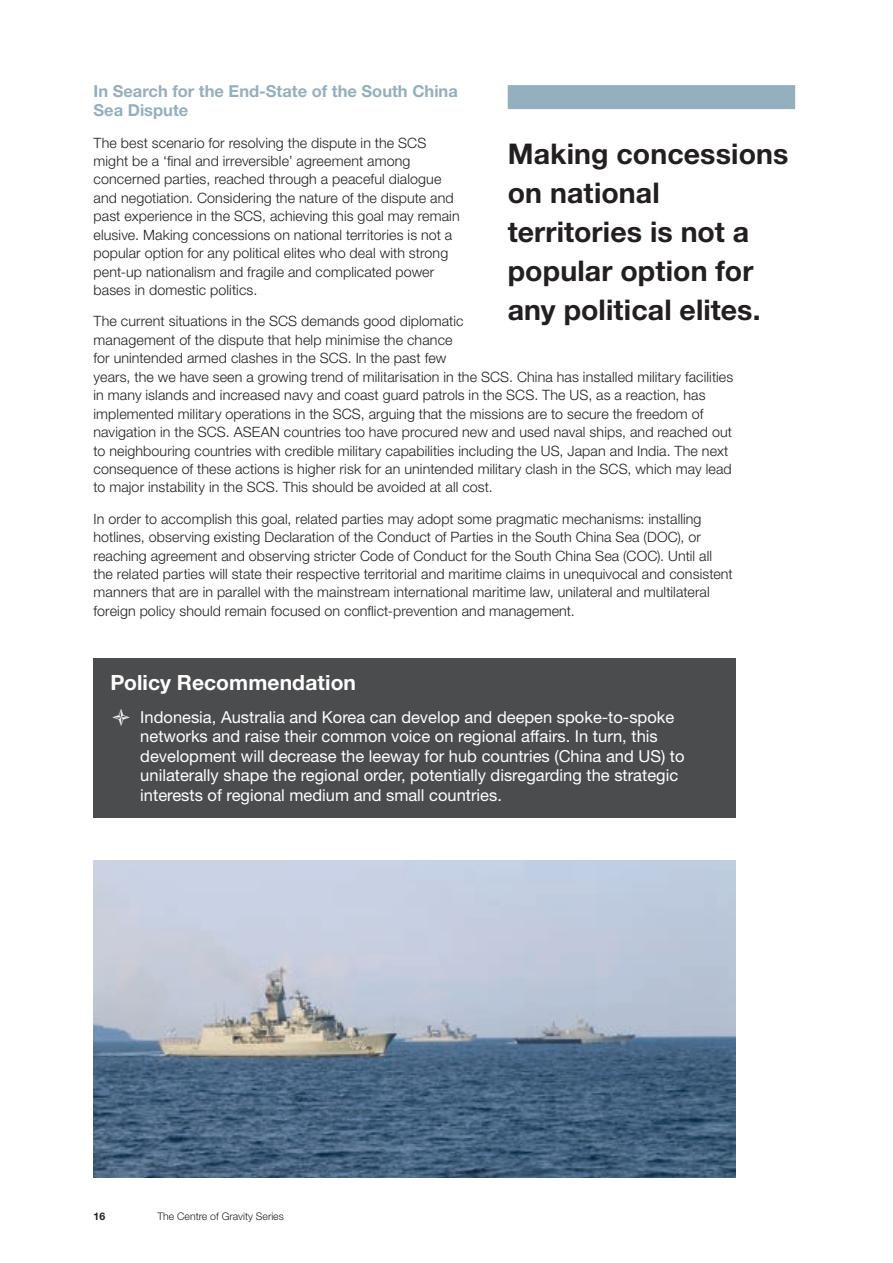
<style>
.page{position:relative;width:893px;height:1263px;background:#fff}
.page>*{position:absolute;margin:0;border:0;box-sizing:border-box;transform-origin:0 0}
.Pull_Quote_SD{font:700 28.5px/39px "Helvetica Neue LT Std";letter-spacing:.005em;color:#231f20}
.box_heading{font:700 21px "Helvetica Neue LT Std";letter-spacing:.005em;color:#fff}
.t1{font:16.5px/19.5px "Helvetica Neue LT Std";color:#fff}
.sub_heading_11_13{font:700 16.5px/19.5px "Helvetica Neue LT Std";color:#94afbd}
.Body_Copy_9_5{font:300 14.25px/18.5px "Helvetica Neue LT Std";letter-spacing:.01em;color:#231f20}
.t2{font:300 10.5px "Helvetica Neue LT Std";color:#231f20}
.t3{font:700 10.5px "Helvetica Neue LT Std";color:#231f20}
</style>
<div class="page">
<div style="left:94px;top:658px;width:642px;height:160px;background:#4b4c4d"></div>
<div style="left:508px;top:85px;width:287px;height:24px;background:#94afbd"></div>
<img style="left:94px;top:860px;width:642px;height:318px">
<p class="sub_heading_11_13" style="left:94px;top:81px;width:366px">In Search for the End-State of the South China<br>Sea Dispute</p>
<p class="Body_Copy_9_5" style="left:94px;top:133px;width:368px">The best scenario for resolving the dispute in the SCS might be a ‘final and irreversible’ agreement among concerned parties, reached through a peaceful dialogue and negotiation. Considering the nature of the dispute and past experience in the SCS, achieving this goal may remain elusive. Making concessions on national territories is not a popular option for any political elites who deal with strong pent-up nationalism and fragile and complicated power bases in domestic politics.</p>
<p class="Body_Copy_9_5" style="left:94px;top:312px;width:641px">The current situations in the SCS demands good diplomatic<br>management of the dispute that help minimise the chance<br>for unintended armed clashes in the SCS. In the past few<br>years, the we have seen a growing trend of militarisation in the SCS. China has installed military facilities in many islands and increased navy and coast guard patrols in the SCS. The US, as a reaction, has implemented military operations in the SCS, arguing that the missions are to secure the freedom of navigation in the SCS. ASEAN countries too have procured new and used naval ships, and reached out to neighbouring countries with credible military capabilities including the US, Japan and India. The next consequence of these actions is higher risk for an unintended military clash in the SCS, which may lead to major instability in the SCS. This should be avoided at all cost.</p>
<p class="Body_Copy_9_5" style="left:94px;top:509px;width:641px">In order to accomplish this goal, related parties may adopt some pragmatic mechanisms: installing hotlines, observing existing Declaration of the Conduct of Parties in the South China Sea (DOC), or reaching agreement and observing stricter Code of Conduct for the South China Sea (COC). Until all the related parties will state their respective territorial and maritime claims in unequivocal and consistent manners that are in parallel with the mainstream international maritime law, unilateral and multilateral foreign policy should remain focused on conflict-prevention and management.</p>
<p class="Pull_Quote_SD" style="left:508px;top:134px;width:282px">Making concessions on national territories is not a popular option for any political elites.</p>
<p class="box_heading" style="left:111px;top:670px;width:247px">Policy Recommendation</p>
<p class="t1" style="left:140px;top:707px;width:546px">Indonesia, Australia and Korea can develop and deepen spoke-to-spoke networks and raise their common voice on regional affairs. In turn, this development will decrease the leeway for hub countries (China and US) to unilaterally shape the regional order, potentially disregarding the strategic interests of regional medium and small countries.</p>
<p class="t3" style="left:94px;top:1209px;width:13px">16</p>
<p class="t2" style="left:157px;top:1210px;width:128px">The Centre of Gravity Series</p>
</div>
